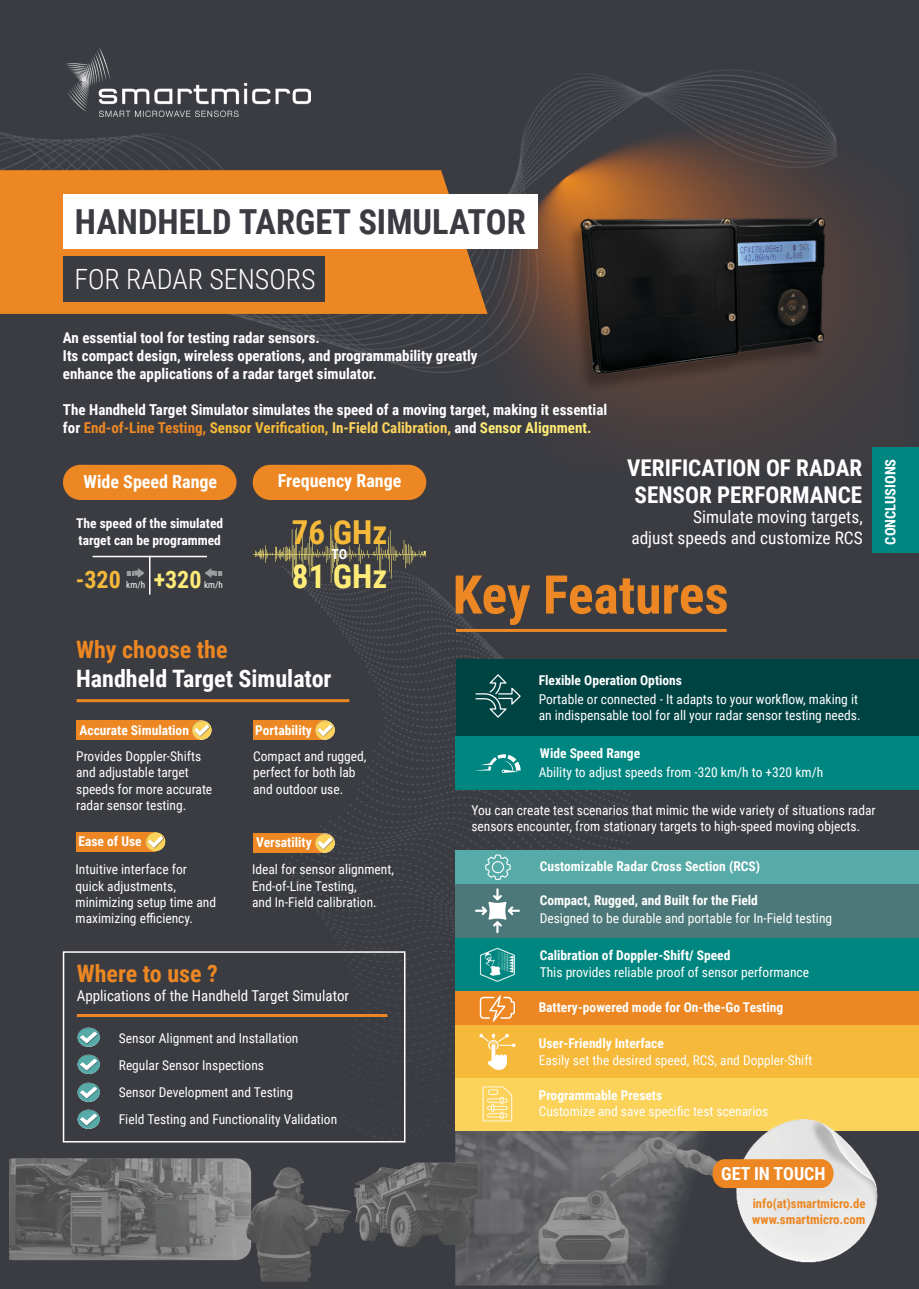
<style>
.page{position:relative;width:919px;height:1289px;background:#fff}
.page>*{position:absolute;margin:0;border:0;box-sizing:border-box;transform-origin:0 0}
.t1{font:700 53.55px "Roboto Condensed";color:#ec8723}
.t2{font:700 34.5px "Roboto Condensed";color:#3a3c42}
.t3{font:700 33px "Roboto Condensed";color:#f6b939}
.t4{font:700 33px "Roboto Condensed";color:#ffeb77}
.t5{font:300 27.9px "Roboto Condensed";color:#fff}
.t6{font:700 24px "Roboto Condensed";color:#ec8723}
.t7{font:700 24px "Roboto Condensed";color:#fff}
.t8{font:700 24px "Roboto Condensed";color:#f6b939}
.t9{font:700 24px "Roboto Condensed";color:#ffeb77}
.t10{font:700 23.1px "Roboto Condensed";color:#fff}
.t11{font:700 18px "Roboto Condensed";color:#fff}
.t12{font:17.4px/20.9px "Roboto Condensed";color:#fff;text-align:right}
.t13{font:700 15px/18px "Roboto Condensed";color:#fff}
.t14{font:700 15px "Roboto Condensed";color:#fbd25a}
.t15{font:15px "Roboto Condensed";color:#fff}
.t16{font:700 14.4px "Roboto Condensed";color:#fff}
.t17{font:700 13.8px "Roboto Condensed";color:#fff}
.t18{font:13.5px/16.2px "Roboto Condensed";color:#fff}
.t19{font:700 13.5px "Roboto Condensed";color:#fff}
.t20{font:700 13.05px "Roboto Condensed";color:#ec8723}
.t21{font:700 12.75px "Roboto Condensed";color:#ec8723}
.t22{font:9.15px "Roboto Condensed";color:#fff}
.s1{color:#fff}
.s2{color:#ec8723}
.s3{color:#f6b939}
.s4{color:#ffeb77}
</style>
<div class="page">
<div style="left:0;top:0;width:918px;height:1288px;background:#3a3c42"></div>
<img style="left:9px;top:1158px;width:137px;height:103px">
<img style="left:146px;top:661px;width:699px;height:625px">
<img style="left:456px;top:1130px;width:283px;height:156px">
<img style="left:0;top:47px;width:727px;height:614px">
<div style="left:456px;top:659px;width:462px;height:94px;background:#004343"></div>
<div style="left:456px;top:735px;width:462px;height:54px;background:#008680"></div>
<div style="left:456px;top:849px;width:462px;height:35px;background:#56aaa8"></div>
<div style="left:456px;top:1077px;width:462px;height:53px;background:#fbd25a"></div>
<div style="left:456px;top:1023px;width:462px;height:54px;background:#f6b939"></div>
<div style="left:456px;top:989px;width:462px;height:35px;background:#ec8723"></div>
<div style="left:456px;top:936px;width:462px;height:54px;background:#008680"></div>
<div style="left:456px;top:884px;width:462px;height:53px;background:#4d7879"></div>
<div style="left:77px;top:720px;width:126px;height:19px;background:#ec8723"></div>
<svg style="left:475px;top:754px;width:45px;height:19px"></svg>
<svg style="left:485px;top:854px;width:25px;height:25px"></svg>
<svg style="left:479px;top:1033px;width:36px;height:37px"></svg>
<svg style="left:475px;top:888px;width:45px;height:45px"></svg>
<hr style="left:77px;top:1013px;width:310px;height:3px;background:#ec8723">
<img style="left:452px;top:47px;width:432px;height:421px">
<div style="left:190px;top:720px;width:23px;height:21px;background:#403d3f;opacity:.5"></div>
<div style="left:253px;top:720px;width:73px;height:19px;background:#ec8723"></div>
<div style="left:314px;top:720px;width:22px;height:21px;background:#403d3f;opacity:.5"></div>
<div style="left:77px;top:832px;width:79px;height:19px;background:#ec8723"></div>
<div style="left:144px;top:831px;width:23px;height:21px;background:#403d3f;opacity:.5"></div>
<div style="left:253px;top:833px;width:73px;height:19px;background:#ec8723"></div>
<div style="left:314px;top:833px;width:22px;height:21px;background:#403d3f;opacity:.5"></div>
<svg style="left:475px;top:674px;width:45px;height:43px"></svg>
<div style="left:75px;top:1027px;width:26px;height:21px;background:#403d3f;opacity:.5"></div>
<div style="left:75px;top:1109px;width:26px;height:21px;background:#403d3f;opacity:.5"></div>
<div style="left:75px;top:1054px;width:26px;height:21px;background:#403d3f;opacity:.5"></div>
<div style="left:75px;top:1082px;width:26px;height:21px;background:#403d3f;opacity:.5"></div>
<svg style="left:480px;top:995px;width:35px;height:26px"></svg>
<svg style="left:482px;top:1086px;width:30px;height:35px"></svg>
<img style="left:480px;top:947px;width:35px;height:35px">
<img style="left:65px;top:48px;width:245px;height:68px">
<svg style="left:0;top:170px;width:487px;height:144px;background:#e18327"></svg>
<div style="left:64px;top:257px;width:261px;height:45px;background:#3a3c42"></div>
<div style="left:63px;top:195px;width:474px;height:54px;background:#fff"></div>
<div style="left:872px;top:447px;width:46px;height:106px;background:#008680"></div>
<img style="left:723px;top:1119px;width:158px;height:148px">
<svg style="left:577px;top:821px;width:3px;height:7px"></svg>
<svg style="left:62px;top:464px;width:176px;height:36px;background:#de8125"></svg>
<svg style="left:251px;top:464px;width:177px;height:36px;background:#dd8025"></svg>
<hr style="left:92px;top:555px;width:115px;height:2px;background:#fff">
<hr style="left:149px;top:556px;width:1px;height:38px;background:#fff">
<svg style="left:127px;top:568px;width:18px;height:10px"></svg>
<svg style="left:253px;top:521px;width:172px;height:65px"></svg>
<svg style="left:204px;top:568px;width:18px;height:10px"></svg>
<svg style="left:711px;top:1159px;width:123px;height:28px;background:#e6882a"></svg>
<hr style="left:456px;top:629px;width:270px;height:3px;background:#ec8723">
<hr style="left:77px;top:699px;width:272px;height:3px;background:#ec8723">
<div style="left:63px;top:951px;width:342px;height:191px;border:2px solid #fff"></div>
<img style="left:227px;top:1156px;width:260px;height:126px">
<img style="left:560px;top:196px;width:285px;height:196px">
<p class="t2" style="left:75px;top:197px;width:452px">HANDHELD TARGET SIMULATOR</p>
<p class="t5" style="left:74px;top:259px;width:243px">FOR RADAR SENSORS</p>
<p class="t13" style="left:63px;top:328px;width:416px">An essential tool for testing radar sensors.<br>Its compact design, wireless operations, and programmability greatly</p>
<p class="t13" style="left:63px;top:364px;width:315px">enhance the applications of a radar target simulator.</p>
<p class="t13" style="left:63px;top:400px;width:545px">The Handheld Target Simulator simulates the speed of a moving target, making it essential</p>
<p class="t14" style="left:63px;top:417px;width:530px"><span class="s1">for</span> <span class="s2">End-of-Line Testing,</span> <span class="s3">Sensor Verification,</span> In-Field Calibration, <span class="s1">and</span> <span class="s4">Sensor Alignment.</span></p>
<p class="t11" style="left:84px;top:469px;width:135px">Wide Speed Range</p>
<p class="t11" style="left:278px;top:468px;width:125px">Frequency Range</p>
<p class="t19" style="left:76px;top:514px;width:148px">The speed of the simulated</p>
<p class="t19" style="left:79px;top:530px;width:144px">target can be programmed</p>
<p class="t3" style="left:292px;top:508px;width:97px">76 GHz</p>
<p class="t17" style="left:331px;top:544px;width:17px">TO</p>
<p class="t10" style="left:627px;top:451px;width:236px">VERIFICATION OF RADAR</p>
<p class="t10" style="left:634px;top:479px;width:229px">SENSOR PERFORMANCE</p>
<p class="t12" style="left:631px;top:505px;width:233px">Simulate moving targets,<br>adjust speeds and customize RCS</p>
<p class="t8" style="left:76px;top:562px;width:47px">-320</p>
<p class="t22" style="left:126px;top:578px;width:20px">km/h</p>
<p class="t9" style="left:154px;top:562px;width:49px">+320</p>
<p class="t22" style="left:204px;top:578px;width:20px">km/h</p>
<p class="t4" style="left:292px;top:553px;width:97px">81 GHz</p>
<p class="t6" style="left:76px;top:633px;width:153px">Why choose the</p>
<p class="t7" style="left:76px;top:662px;width:257px">Handheld Target Simulator</p>
<p class="t19" style="left:79px;top:720px;width:111px">Accurate Simulation</p>
<p class="t19" style="left:255px;top:720px;width:58px">Portability</p>
<p class="t18" style="left:76px;top:747px;width:126px">Provides Doppler-Shifts</p>
<p class="t18" style="left:76px;top:764px;width:114px">and adjustable target</p>
<p class="t18" style="left:76px;top:780px;width:138px">speeds for more accurate</p>
<p class="t18" style="left:76px;top:796px;width:112px">radar sensor testing.</p>
<p class="t18" style="left:253px;top:747px;width:115px">Compact and rugged, perfect for both lab</p>
<p class="t18" style="left:253px;top:780px;width:92px">and outdoor use.</p>
<p class="t19" style="left:78px;top:831px;width:65px">Ease of Use</p>
<p class="t19" style="left:256px;top:832px;width:57px">Versatility</p>
<p class="t18" style="left:75px;top:860px;width:113px">Intuitive interface for</p>
<p class="t18" style="left:75px;top:877px;width:102px">quick adjustments,</p>
<p class="t18" style="left:75px;top:893px;width:142px">minimizing setup time and maximizing efficiency.</p>
<p class="t18" style="left:252px;top:860px;width:143px">Ideal for sensor alignment,<br>End-of-Line Testing,<br>and In-Field calibration.</p>
<p class="t6" style="left:77px;top:956px;width:142px">Where to use ?</p>
<p class="t15" style="left:77px;top:985px;width:274px">Applications of the Handheld Target Simulator</p>
<p class="t18" style="left:119px;top:1029px;width:181px">Sensor Alignment and Installation</p>
<p class="t18" style="left:119px;top:1056px;width:147px">Regular Sensor Inspections</p>
<p class="t18" style="left:119px;top:1083px;width:176px">Sensor Development and Testing</p>
<p class="t18" style="left:119px;top:1110px;width:220px">Field Testing and Functionality Validation</p>
<p class="t1" style="left:452px;top:557px;width:277px">Key Features</p>
<p class="t19" style="left:538px;top:671px;width:145px">Flexible Operation Options</p>
<p class="t18" style="left:538px;top:690px;width:321px">Portable or connected - It adapts to your workflow, making it</p>
<p class="t18" style="left:538px;top:706px;width:323px">an indispensable tool for all your radar sensor testing needs.</p>
<p class="t19" style="left:540px;top:743px;width:102px">Wide Speed Range</p>
<p class="t18" style="left:538px;top:763px;width:286px">Ability to adjust speeds from -320 km/h to +320 km/h</p>
<p class="t18" style="left:471px;top:801px;width:405px">You can create test scenarios that mimic the wide variety of situations radar</p>
<p class="t18" style="left:471px;top:818px;width:390px">sensors encounter, from stationary targets to high-speed moving objects.</p>
<p class="t19" style="left:539px;top:856px;width:222px">Customizable Radar Cross Section (RCS)</p>
<p class="t19" style="left:539px;top:891px;width:220px">Compact, Rugged, and Built for the Field</p>
<p class="t18" style="left:539px;top:909px;width:294px">Designed to be durable and portable for In-Field testing</p>
<p class="t19" style="left:539px;top:945px;width:192px">Calibration of Doppler-Shift/ Speed</p>
<p class="t18" style="left:539px;top:963px;width:271px">This provides reliable proof of sensor performance</p>
<p class="t19" style="left:538px;top:997px;width:246px">Battery-powered mode for On-the-Go Testing</p>
<p class="t19" style="left:538px;top:1033px;width:127px">User-Friendly Interface</p>
<p class="t18" style="left:538px;top:1051px;width:275px">Easily set the desired speed, RCS, and Doppler-Shift</p>
<p class="t19" style="left:538px;top:1085px;width:125px">Programmable Presets</p>
<p class="t18" style="left:538px;top:1102px;width:231px">Customize and save specific test scenarios</p>
<p class="t16" style="left:880px;top:544px;width:87px;rotate:-90deg">CONCLUSIONS</p>
<p class="t11" style="left:721px;top:1161px;width:106px">GET IN TOUCH</p>
<p class="t21" style="left:752px;top:1194px;width:114px">info(at)smartmicro.de</p>
<p class="t20" style="left:752px;top:1209px;width:115px">www.smartmicro.com</p>
</div>
